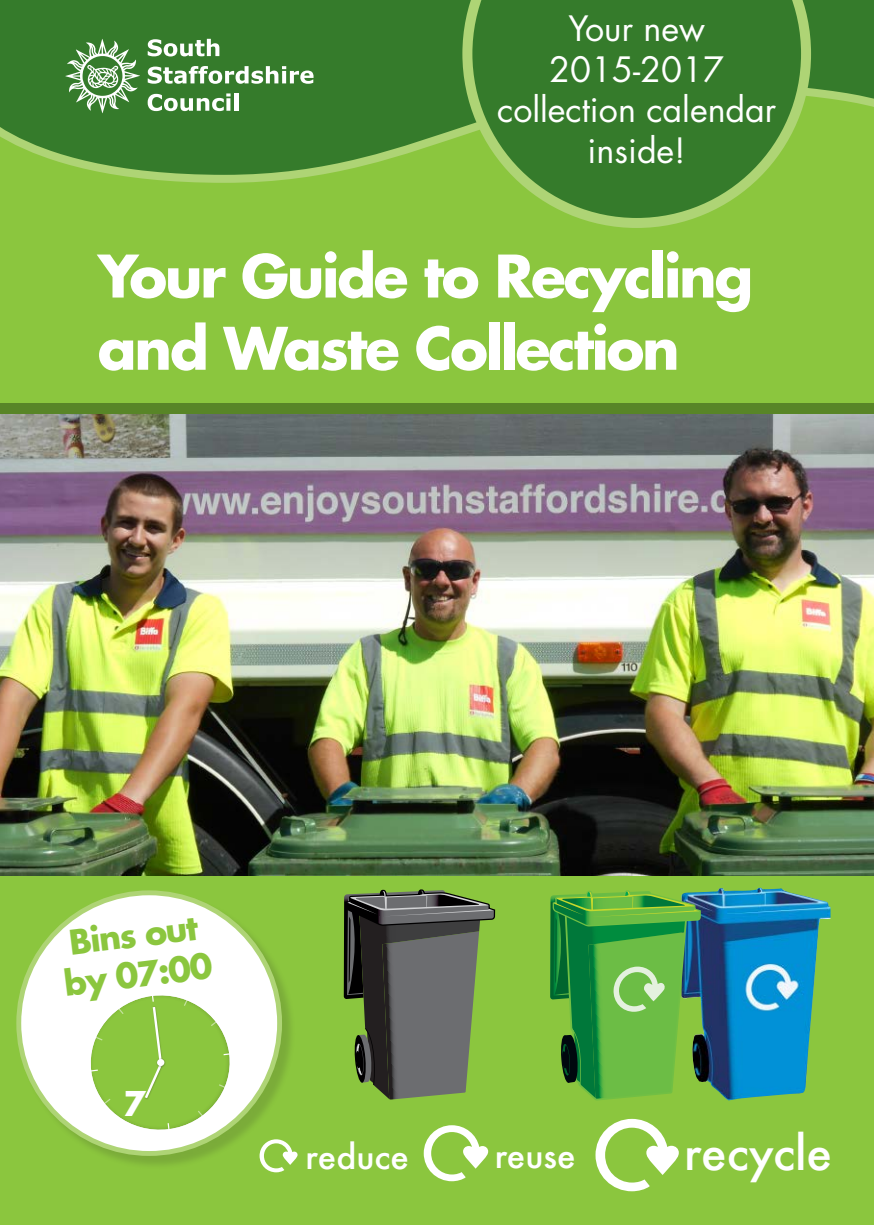
<style>
.page{position:relative;width:874px;height:1225px;background:#fff}
.page>*{position:absolute;margin:0;border:0;box-sizing:border-box;transform-origin:0 0}
.t1{font:700 57px/72.2px "Futura";letter-spacing:-.04em;color:#fff}
.t2{font:500 46.2px "Futura";color:#fff}
.t3{font:34px "Futura";color:#fff}
.t4{font:500 33.4px "Futura";color:#fff}
.t5{font:700 33.2px "Futura";color:#8bc63e}
.t6{font:700 33.2px "Futura";color:#fff}
</style>
<div class="page">
<div style="left:0;top:45px;width:873px;height:1180px;background:#8bc63e"></div>
<img style="left:0;top:413px;width:873px;height:463px">
<div style="left:18px;top:892px;width:278px;height:278px;background:#231f20;opacity:.16"></div>
<div style="left:19px;top:893px;width:260px;height:260px;background:#fff;border-radius:50%"></div>
<div style="left:0;top:403px;width:873px;height:10px;background:#588527"></div>
<svg style="left:0;top:0;width:873px;height:183px;fill:#357b2b"></svg>
<svg style="left:462px;top:0;width:348px;height:228px"></svg>
<svg style="left:65px;top:39px;width:75px;height:74px"></svg>
<svg style="left:148px;top:39px;width:71px;height:17px"></svg>
<svg style="left:148px;top:66px;width:165px;height:18px"></svg>
<svg style="left:148px;top:93px;width:82px;height:18px"></svg>
<hr style="left:234px;top:93px;width:4px;height:18px;background:#fff">
<svg style="left:259px;top:1139px;width:38px;height:33px"></svg>
<svg style="left:423px;top:1125px;width:65px;height:56px"></svg>
<svg style="left:595px;top:1118px;width:83px;height:73px"></svg>
<svg style="left:343px;top:889px;width:152px;height:210px"></svg>
<img style="left:703px;top:888px;width:127px;height:212px">
<svg style="left:550px;top:890px;width:153px;height:210px"></svg>
<svg style="left:83px;top:995px;width:157px;height:145px"></svg>
<p class="t3" style="left:568px;top:5px;width:138px">Your new</p>
<p class="t3" style="left:549px;top:46px;width:176px">2015-2017</p>
<p class="t3" style="left:497px;top:86px;width:280px">collection calendar</p>
<p class="t3" style="left:587px;top:127px;width:100px">inside!</p>
<p class="t1" style="left:98px;top:238px;width:656px">Your Guide to Recycling and Waste Collection</p>
<p class="t5" style="left:66px;top:919px;width:131px;rotate:-7deg">Bins out</p>
<p class="t5" style="left:62px;top:960px;width:150px;rotate:-7deg">by 07:00</p>
<p class="t6" style="left:123px;top:1080px;width:24px">7</p>
<p class="t4" style="left:305px;top:1133px;width:105px">reduce</p>
<p class="t4" style="left:494px;top:1132px;width:82px">reuse</p>
<p class="t2" style="left:683px;top:1121px;width:150px">recycle</p>
</div>
